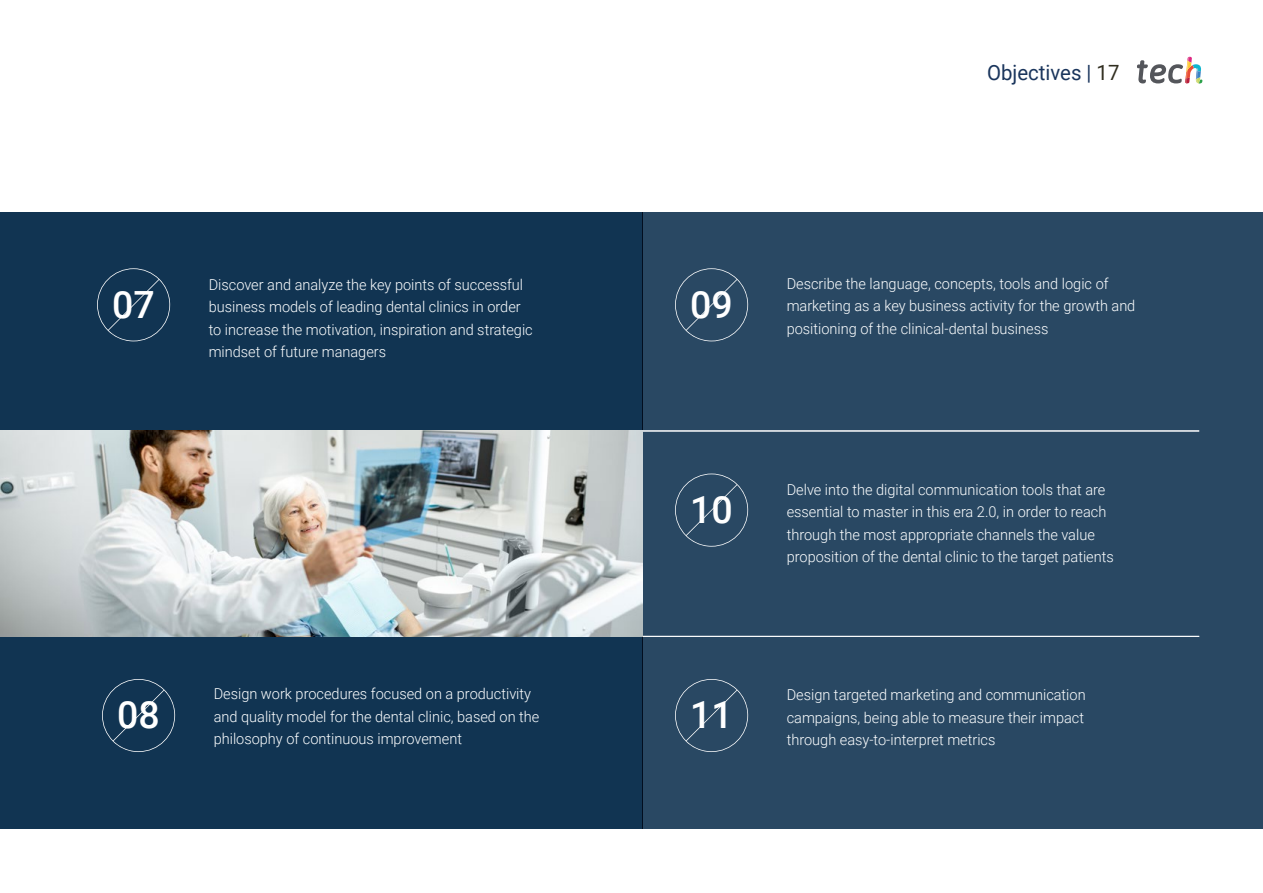
<style>
.page{position:relative;width:1263px;height:893px;background:#fff}
.page>*{position:absolute;margin:0;border:0;box-sizing:border-box;transform-origin:0 0}
.t1{font:500 37.5px "Roboto";color:#fff}
.t2{font:21px "Roboto";color:#1a355c}
.t3{font:300 15px/22.5px "Roboto";color:#fcfeff}
.s1{color:#312e20}
</style>
<div class="page">
<svg style="left:1137px;top:57px;width:65px;height:27px"></svg>
<div style="left:0;top:213px;width:642px;height:616px;background:#113452"></div>
<div style="left:642px;top:213px;width:621px;height:616px;background:#294863"></div>
<svg style="left:97px;top:268px;width:73px;height:73px"></svg>
<svg style="left:675px;top:474px;width:73px;height:73px"></svg>
<svg style="left:675px;top:679px;width:73px;height:73px"></svg>
<svg style="left:102px;top:679px;width:73px;height:73px"></svg>
<svg style="left:675px;top:268px;width:73px;height:73px"></svg>
<hr style="left:0;top:431px;width:1199px;height:1px;background:#fff">
<hr style="left:0;top:636px;width:1199px;height:1px;background:#fff">
<img style="left:0;top:431px;width:642px;height:206px">
<h1 class="t1" style="left:112px;top:278px;width:44px">07</h1>
<p class="t3" style="left:209px;top:273px;width:326px">Discover and analyze the key points of successful business models of leading dental clinics in order to increase the motivation, inspiration and strategic mindset of future managers</p>
<h1 class="t1" style="left:117px;top:689px;width:44px">08</h1>
<p class="t3" style="left:214px;top:682px;width:327px">Design work procedures focused on a productivity and quality model for the dental clinic, based on the philosophy of continuous improvement</p>
<h2 class="t2" style="left:987px;top:57px;width:134px">Objectives | <span class="s1">17</span></h2>
<h1 class="t1" style="left:690px;top:278px;width:44px">09</h1>
<p class="t3" style="left:787px;top:272px;width:350px">Describe the language, concepts, tools and logic of marketing as a key business activity for the growth and positioning of the clinical-dental business</p>
<h1 class="t1" style="left:690px;top:483px;width:44px">10</h1>
<h1 class="t1" style="left:690px;top:689px;width:44px">11</h1>
<p class="t3" style="left:787px;top:478px;width:329px">Delve into the digital communication tools that are essential to master in this era 2.0, in order to reach through the most appropriate channels the value proposition of the dental clinic to the target patients</p>
<p class="t3" style="left:787px;top:683px;width:300px;text-align:justify">Design targeted marketing and communication campaigns, being able to measure their impact through easy-to-interpret metrics</p>
</div>
